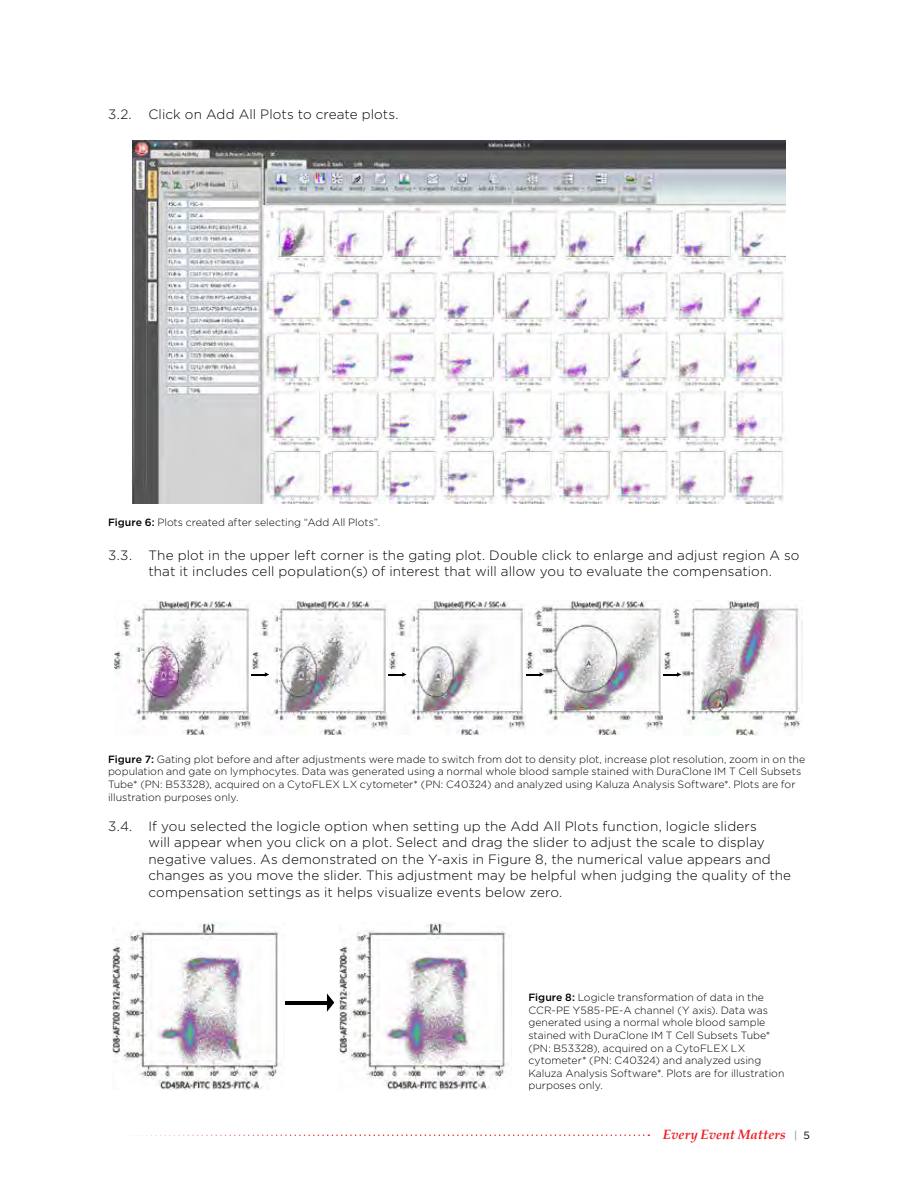
<style>
.page{position:relative;width:918px;height:1188px;background:#fff}
.page>*{position:absolute;margin:0;border:0;box-sizing:border-box;transform-origin:0 0}
.t1{font:300 13.5px/16.5px "Gotham";letter-spacing:.01em;color:#000}
.t2{font:italic 700 13.5px "Palatino";color:#ed1d24}
.t3{font:300 10.5px/12.6px "Gotham";color:#000}
.s1{font-weight:500}
.s2{font-family:"Gotham";font-weight:400;font-style:normal;font-size:10.5px;color:#7e868c}
.s3{font-family:"Gotham";font-weight:400;font-style:normal;font-size:10.5px;color:#000}
</style>
<div class="page">
<svg style="left:123px;top:1134px;width:526px;height:2px"></svg>
<img style="left:133px;top:140px;width:652px;height:363px">
<img style="left:114px;top:600px;width:137px;height:135px">
<img style="left:253px;top:600px;width:273px;height:135px">
<img style="left:389px;top:600px;width:1px;height:135px">
<img style="left:528px;top:600px;width:274px;height:135px">
<img style="left:526px;top:654px;width:2px;height:15px">
<img style="left:664px;top:600px;width:1px;height:135px">
<svg style="left:251px;top:672px;width:18px;height:5px"></svg>
<svg style="left:389px;top:672px;width:18px;height:5px"></svg>
<svg style="left:526px;top:672px;width:18px;height:5px"></svg>
<svg style="left:664px;top:672px;width:17px;height:5px"></svg>
<hr style="left:285px;top:1001px;width:44px;height:3px;background:#000">
<svg style="left:327px;top:993px;width:7px;height:19px"></svg>
<img style="left:339px;top:923px;width:170px;height:166px">
<img style="left:112px;top:923px;width:170px;height:166px">
<p class="t1" style="left:108px;top:105px;width:292px">3.2. Click on Add All Plots to create plots.</p>
<p class="t3" style="left:108px;top:516px;width:274px"><span class="s1">Figure 6:</span> Plots created after selecting “Add All Plots”.</p>
<p class="t1" style="left:148px;top:546px;width:653px;text-indent:-40px">3.3. The plot in the upper left corner is the gating plot. Double click to enlarge and adjust region A so that it includes cell population(s) of interest that will allow you to evaluate the compensation.</p>
<p class="t3" style="left:108px;top:752px;width:699px"><span class="s1">Figure 7:</span> Gating plot before and after adjustments were made to switch from dot to density plot, increase plot resolution, zoom in on the population and gate on lymphocytes. Data was generated using a normal whole blood sample stained with DuraClone IM T Cell Subsets Tube* (PN: B53328), acquired on a CytoFLEX LX cytometer* (PN: C40324) and analyzed using Kaluza Analysis Software*. Plots are for illustration purposes only.</p>
<p class="t1" style="left:148px;top:817px;width:644px;text-indent:-40px">3.4. If you selected the logicle option when setting up the Add All Plots function, logicle sliders<br>will appear when you click on a plot. Select and drag the slider to adjust the scale to display negative values. As demonstrated on the Y-axis in Figure 8, the numerical value appears and changes as you move the slider. This adjustment may be helpful when judging the quality of the compensation settings as it helps visualize events below zero.</p>
<p class="t3" style="left:528px;top:991px;width:258px"><span class="s1">Figure 8:</span> Logicle transformation of data in the CCR-PE Y585-PE-A channel (Y axis). Data was generated using a normal whole blood sample stained with DuraClone IM T Cell Subsets Tube* (PN: B53328), acquired on a CytoFLEX LX cytometer* (PN: C40324) and analyzed using Kaluza Analysis Software*. Plots are for illustration purposes only.</p>
<p class="t2" style="left:663px;top:1123px;width:149px">Every Event Matters <span class="s2">|</span> <span class="s3">5</span></p>
</div>
